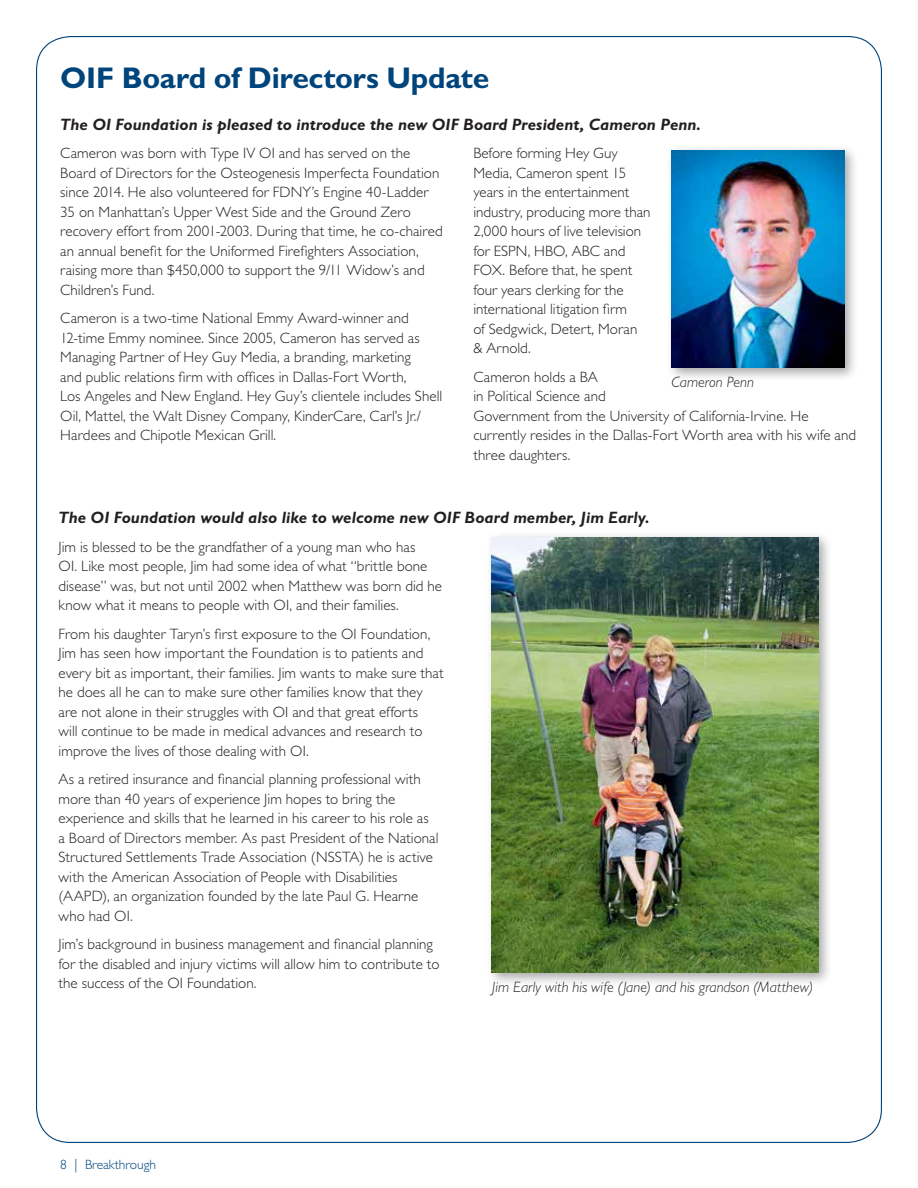
<style>
.page{position:relative;width:918px;height:1188px;background:#fff}
.page>*{position:absolute;margin:0;border:0;box-sizing:border-box;transform-origin:0 0}
.t1{font:700 30px "Gill Sans Std";letter-spacing:-.01em;color:#00447c}
.t2{font:italic 700 16.5px "Gill Sans Std";color:#231f20}
.t3{font:300 15px/19.5px "Gill Sans Std";letter-spacing:.005em;color:#231f20}
.t4{font:italic 300 15px "Gill Sans Std";color:#231f20}
.t5{font:300 13.5px "Gill Sans Std";color:#00447c}
</style>
<div class="page">
<div style="left:666px;top:144px;width:193px;height:238px;background:#231f20;opacity:.4"></div>
<img style="left:671px;top:150px;width:173px;height:218px">
<div style="left:486px;top:531px;width:347px;height:456px;background:#231f20;opacity:.4"></div>
<img style="left:491px;top:537px;width:327px;height:436px">
<h1 class="t1" style="left:60px;top:60px;width:431px">OIF Board of Directors Update</h1>
<p class="t2" style="left:60px;top:115px;width:642px">The OI Foundation is pleased to introduce the new OIF Board President, Cameron Penn.</p>
<p class="t3" style="left:60px;top:144px;width:384px">Cameron was born with Type IV OI and has served on the Board of Directors for the Osteogenesis Imperfecta Foundation since 2014. He also volunteered for FDNY’s Engine 40-Ladder 35 on Manhattan’s Upper West Side and the Ground Zero recovery effort from 2001-2003. During that time, he co-chaired an annual benefit for the Uniformed Firefighters Association, raising more than $450,000 to support the 9/11 Widow’s and Children’s Fund.</p>
<p class="t3" style="left:60px;top:309px;width:384px">Cameron is a two-time National Emmy Award-winner and 12-time Emmy nominee. Since 2005, Cameron has served as Managing Partner of Hey Guy Media, a branding, marketing<br>and public relations firm with offices in Dallas-Fort Worth,<br>Los Angeles and New England. Hey Guy’s clientele includes Shell Oil, Mattel, the Walt Disney Company, KinderCare, Carl’s Jr./ Hardees and Chipotle Mexican Grill.</p>
<p class="t3" style="left:473px;top:144px;width:179px">Before forming Hey Guy<br>Media, Cameron spent 15 years in the entertainment industry, producing more than<br>2,000 hours of live television for ESPN, HBO, ABC and<br>FOX. Before that, he spent four years clerking for the international litigation firm<br>of Sedgwick, Detert, Moran<br>&amp; Arnold.</p>
<p class="t3" style="left:473px;top:367px;width:384px">Cameron holds a BA<br>in Political Science and<br>Government from the University of California-Irvine. He currently resides in the Dallas-Fort Worth area with his wife and three daughters.</p>
<p class="t4" style="left:671px;top:374px;width:84px">Cameron Penn</p>
<p class="t2" style="left:58px;top:508px;width:593px">The OI Foundation would also like to welcome new OIF Board member, Jim Early.</p>
<p class="t3" style="left:58px;top:537px;width:385px">Jim is blessed to be the grandfather of a young man who has<br>OI. Like most people, Jim had some idea of what “brittle bone disease” was, but not until 2002 when Matthew was born did he know what it means to people with OI, and their families.</p>
<p class="t3" style="left:58px;top:624px;width:387px">From his daughter Taryn’s first exposure to the OI Foundation, Jim has seen how important the Foundation is to patients and every bit as important, their families. Jim wants to make sure that he does all he can to make sure other families know that they are not alone in their struggles with OI and that great efforts<br>will continue to be made in medical advances and research to improve the lives of those dealing with OI.</p>
<p class="t3" style="left:58px;top:769px;width:382px">As a retired insurance and financial planning professional with more than 40 years of experience Jim hopes to bring the experience and skills that he learned in his career to his role as a Board of Directors member. As past President of the National Structured Settlements Trade Association (NSSTA) he is active with the American Association of People with Disabilities (AAPD), an organization founded by the late Paul G. Hearne who had OI.</p>
<p class="t3" style="left:58px;top:934px;width:382px">Jim’s background in business management and financial planning for the disabled and injury victims will allow him to contribute to the success of the OI Foundation.</p>
<p class="t4" style="left:492px;top:978px;width:322px">Jim Early with his wife (Jane) and his grandson (Matthew)</p>
<p class="t5" style="left:60px;top:1157px;width:97px">8 | Breakthrough</p>
</div>
